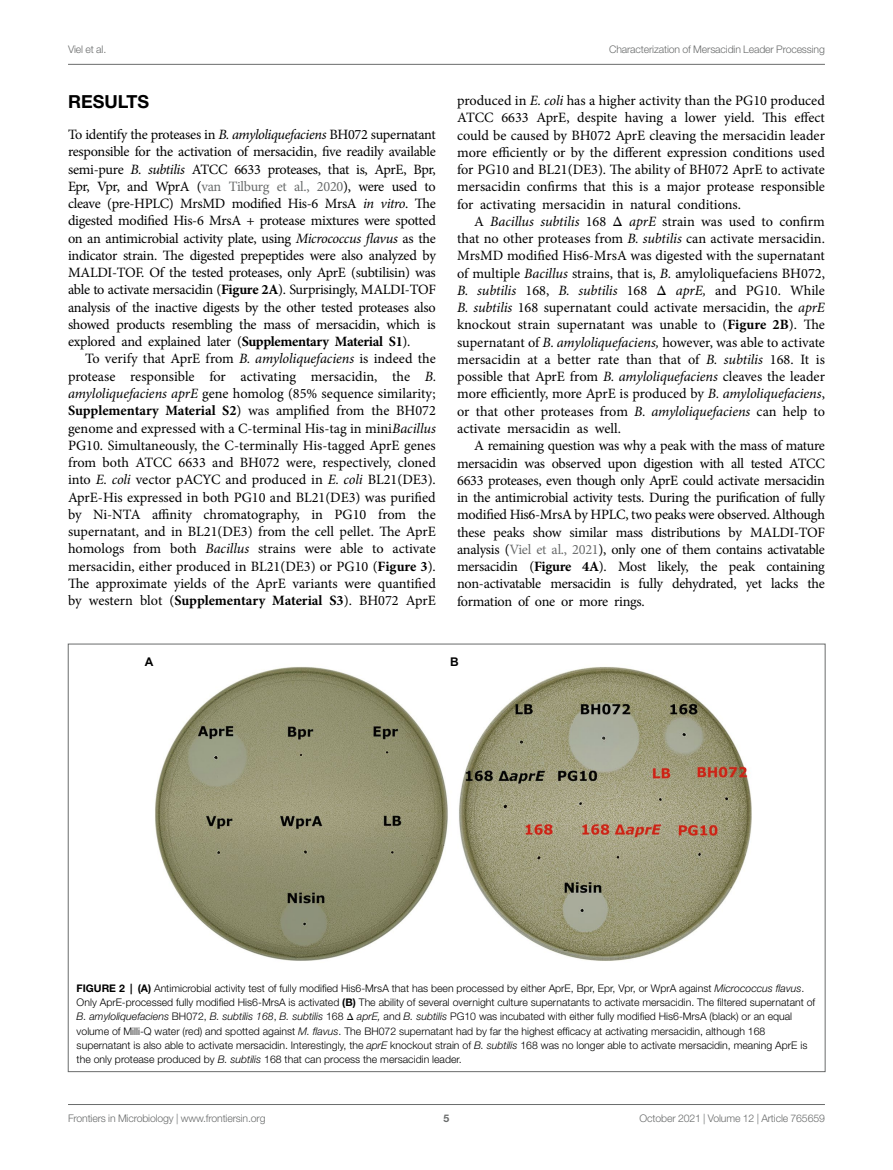
<style>
.page{position:relative;width:893px;height:1170px;background:#fff}
.page>*{position:absolute;margin:0;border:0;box-sizing:border-box;transform-origin:0 0}
.HEAD_1{font:700 18px "Helvetica Neue LT Std";color:#000}
.TEXT{font:14.25px/17.2px "Minion Pro";letter-spacing:-.005em;color:#000;text-align:justify}
.TEXT_FLUSH{font:14.25px/17.2px "Minion Pro";letter-spacing:-.02em;color:#000;text-align:justify}
.t1{font:700 12px "Arial";color:#000}
.FIG_LEG{font:300 10.5px/14.2px "Helvetica Neue LT Std";color:#000}
.t2{font:300 10.5px "Helvetica Neue LT Std";letter-spacing:-.015em;color:#6a6c6c}
.t3{font:700 10.5px "Helvetica Neue LT Std";color:#6a6c6c}
.s1{font-style:italic}
.s2{color:#6a6c6c}
.s3{font-weight:700}
.s4{font-family:"STIX General"}
.s5{font-family:"STIX General";font-weight:400}
</style>
<div class="page">
<hr style="left:68px;top:64px;width:757px;height:1px;background:#6a6c6c">
<hr style="left:68px;top:1104px;width:757px;height:1px;background:#6a6c6c">
<img style="left:155px;top:666px;width:597px;height:295px">
<p class="t2" style="left:68px;top:42px;width:40px">Viel et al.</p>
<p class="t2" style="left:609px;top:42px;width:217px">Characterization of Mersacidin Leader Processing</p>
<p class="HEAD_1" style="left:68px;top:90px;width:83px">RESULTS</p>
<p class="TEXT_FLUSH" style="left:68px;top:126px;width:369px">To identify the proteases in <span class="s1">B. amyloliquefaciens</span> BH072 supernatant responsible for the activation of mersacidin, five readily available semi-pure <span class="s1">B. subtilis</span> ATCC 6633 proteases, that is, AprE, Bpr, Epr, Vpr, and WprA (<span class="s2">van Tilburg et al., 2020</span>), were used to cleave (pre-HPLC) MrsMD modified His-6 MrsA <span class="s1">in vitro</span>. The digested modified His-6 MrsA + protease mixtures were spotted on an antimicrobial activity plate, using <span class="s1">Micrococcus flavus</span> as the indicator strain. The digested prepeptides were also analyzed by MALDI-TOF. Of the tested proteases, only AprE (subtilisin) was able to activate mersacidin (<span class="s3">Figure 2A</span>). Surprisingly, MALDI-TOF analysis of the inactive digests by the other tested proteases also showed products resembling the mass of mersacidin, which is explored and explained later (<span class="s3">Supplementary Material S1</span>).</p>
<p class="TEXT" style="left:68px;top:350px;width:370px;text-indent:17px">To verify that AprE from <span class="s1">B. amyloliquefaciens</span> is indeed the protease responsible for activating mersacidin, the <span class="s1">B. amyloliquefaciens aprE</span> gene homolog (85% sequence similarity; <span class="s3">Supplementary Material S2</span>) was amplified from the BH072 genome and expressed with a C-terminal His-tag in mini<span class="s1">Bacillus </span>PG10. Simultaneously, the C-terminally His-tagged AprE genes from both ATCC 6633 and BH072 were, respectively, cloned into <span class="s1">E. coli</span> vector pACYC and produced in <span class="s1">E. coli</span> BL21(DE3).<br>AprE-His expressed in both PG10 and BL21(DE3) was purified by Ni-NTA affinity chromatography, in PG10 from the supernatant, and in BL21(DE3) from the cell pellet. The AprE homologs from both <span class="s1">Bacillus</span> strains were able to activate mersacidin, either produced in BL21(DE3) or PG10 (<span class="s3">Figure 3</span>).<br>The approximate yields of the AprE variants were quantified by western blot (<span class="s3">Supplementary Material S3</span>). BH072 AprE</p>
<p class="TEXT" style="left:457px;top:92px;width:369px">produced in <span class="s1">E. coli</span> has a higher activity than the PG10 produced ATCC 6633 AprE, despite having a lower yield. This effect could be caused by BH072 AprE cleaving the mersacidin leader more efficiently or by the different expression conditions used for PG10 and BL21(DE3). The ability of BH072 AprE to activate mersacidin confirms that this is a major protease responsible for activating mersacidin in natural conditions.</p>
<p class="TEXT" style="left:457px;top:213px;width:369px;text-indent:17px">A <span class="s1">Bacillus subtilis</span> 168 <span class="s4">Δ</span> <span class="s1">aprE</span> strain was used to confirm that no other proteases from <span class="s1">B. subtilis</span> can activate mersacidin.<br>MrsMD modified His6-MrsA was digested with the supernatant of multiple <span class="s1">Bacillus</span> strains, that is, <span class="s1">B.</span> amyloliquefaciens BH072, <span class="s1">B. subtilis</span> 168, <span class="s1">B. subtilis</span> 168 <span class="s4">Δ</span> <span class="s1">aprE,</span> and PG10. While <span class="s1">B. subtilis</span> 168 supernatant could activate mersacidin, the <span class="s1">aprE </span>knockout strain supernatant was unable to (<span class="s3">Figure 2B</span>). The supernatant of <span class="s1">B. amyloliquefaciens,</span> however, was able to activate mersacidin at a better rate than that of <span class="s1">B. subtilis</span> 168. It is possible that AprE from <span class="s1">B. amyloliquefaciens</span> cleaves the leader more efficiently, more AprE is produced by <span class="s1">B. amyloliquefaciens</span>, or that other proteases from <span class="s1">B. amyloliquefaciens</span> can help to activate mersacidin as well.</p>
<p class="TEXT" style="left:457px;top:437px;width:369px;text-indent:17px">A remaining question was why a peak with the mass of mature mersacidin was observed upon digestion with all tested ATCC 6633 proteases, even though only AprE could activate mersacidin in the antimicrobial activity tests. During the purification of fully modified His6-MrsA by HPLC, two peaks were observed. Although these peaks show similar mass distributions by MALDI-TOF analysis (<span class="s2">Viel et al., 2021</span>), only one of them contains activatable mersacidin (<span class="s3">Figure 4A</span>). Most likely, the peak containing non-activatable mersacidin is fully dehydrated, yet lacks the formation of one or more rings.</p>
<p class="t1" style="left:145px;top:654px;width:10px">A</p>
<p class="t1" style="left:450px;top:654px;width:10px">B</p>
<p class="FIG_LEG" style="left:77px;top:980px;width:740px"><span class="s3">FIGURE 2 | (A)</span> Antimicrobial activity test of fully modified His6-MrsA that has been processed by either AprE, Bpr, Epr, Vpr, or WprA against <span class="s1">Micrococcus flavus</span>.<br>Only AprE-processed fully modified His6-MrsA is activated <span class="s3">(B)</span> The ability of several overnight culture supernatants to activate mersacidin. The filtered supernatant of <span class="s1">B. amyloliquefaciens</span> BH072, <span class="s1">B. subtilis 168</span>, <span class="s1">B. subtilis</span> 168 <span class="s5">Δ</span> <span class="s1">aprE,</span> and <span class="s1">B. subtilis</span> PG10 was incubated with either fully modified His6-MrsA (black) or an equal volume of Milli-Q water (red) and spotted against <span class="s1">M. flavus</span>. The BH072 supernatant had by far the highest efficacy at activating mersacidin, although 168 supernatant is also able to activate mersacidin. Interestingly, the <span class="s1">aprE</span> knockout strain of <span class="s1">B. subtilis</span> 168 was no longer able to activate mersacidin, meaning AprE is the only protease produced by <span class="s1">B. subtilis</span> 168 that can process the mersacidin leader.</p>
<p class="t2" style="left:68px;top:1111px;width:199px">Frontiers in Microbiology | www.frontiersin.org</p>
<p class="t3" style="left:444px;top:1111px;width:7px">5</p>
<p class="t2" style="left:640px;top:1111px;width:187px">October 2021 | Volume 12 | Article 765659</p>
</div>
